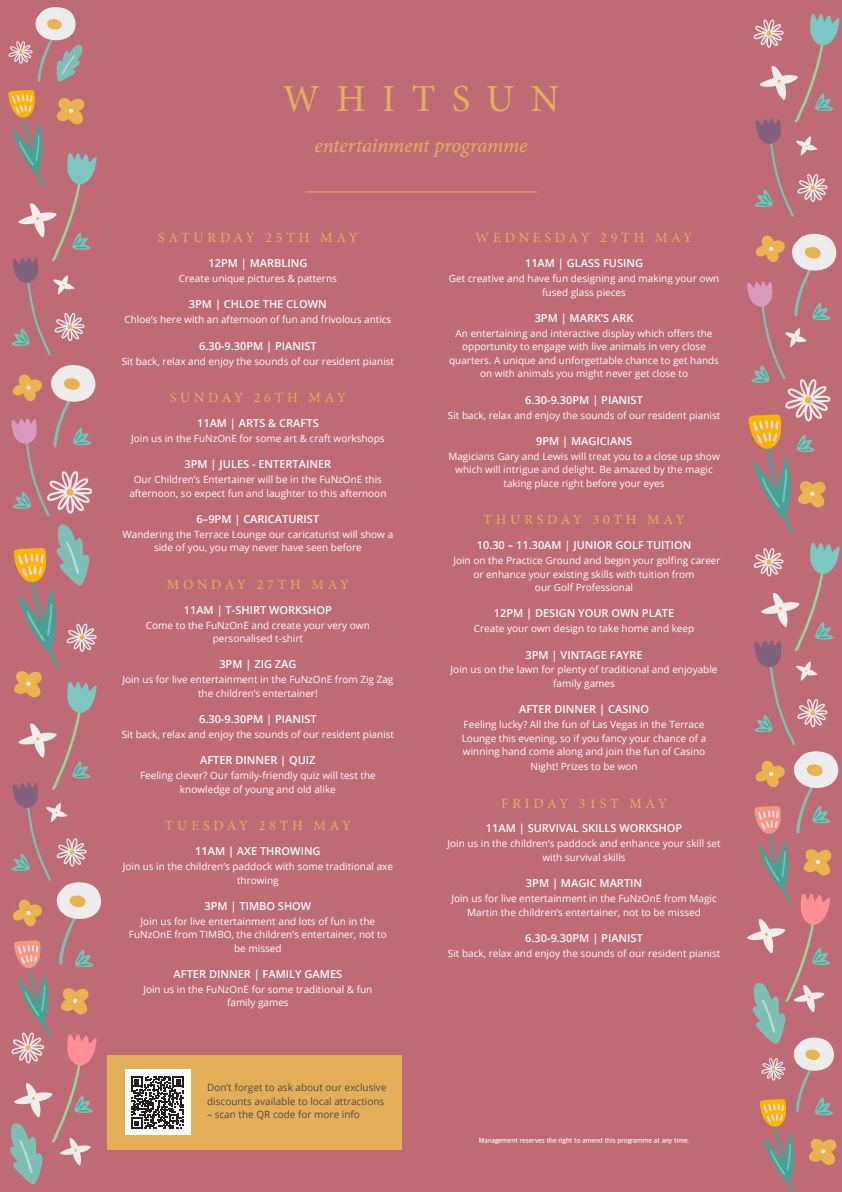
<style>
.page{position:relative;width:842px;height:1192px;background:#bf6b76}
.page>*{position:absolute;margin:0;border:0;box-sizing:border-box;transform-origin:0 0}
.t1{font:38.3px "Minion Pro";letter-spacing:.43em;color:#e4af58}
.t2{font:20.25px "Minion Pro It Capt";letter-spacing:-.01em;color:#e4af58}
.t3{font:14px "Minion Pro";letter-spacing:.27em;color:#e4af58}
.t4{font:600 11px "Open Sans";color:#fff}
.t5{font:10px/13.5px "Open Sans";color:#fff;text-align:center}
.t6{font:10px/13.5px "Open Sans";color:#4b4c4d}
.t7{font:600 7px "Apple SD Gothic Neo";color:#fff}
</style>
<div class="page">
<hr style="left:305px;top:192px;width:232px;height:1px;background:#e4af58">
<div style="left:108px;top:1055px;width:294px;height:95px;background:#e4af58"></div>
<div style="left:125px;top:1070px;width:65px;height:65px;background:#fff"></div>
<svg style="left:131px;top:1076px;width:53px;height:53px"></svg>
<svg style="left:8px;top:7px;width:75px;height:75px"></svg>
<svg style="left:11px;top:365px;width:85px;height:152px"></svg>
<svg style="left:10px;top:524px;width:91px;height:660px"></svg>
<svg style="left:747px;top:543px;width:92px;height:649px"></svg>
<svg style="left:8px;top:90px;width:89px;height:266px"></svg>
<svg style="left:753px;top:14px;width:86px;height:203px"></svg>
<svg style="left:747px;top:234px;width:89px;height:301px"></svg>
<p class="t1" style="left:283px;top:73px;width:278px">WHITSUN</p>
<p class="t2" style="left:314px;top:131px;width:215px">entertainment programme</p>
<p class="t3" style="left:158px;top:229px;width:201px">SATURDAY 25TH MAY</p>
<p class="t4" style="left:208px;top:256px;width:100px">12PM | MARBLING</p>
<p class="t5" style="left:179px;top:272px;width:159px">Create unique pictures &amp; patterns</p>
<p class="t4" style="left:189px;top:297px;width:139px">3PM | CHLOE THE CLOWN</p>
<p class="t5" style="left:124px;top:313px;width:268px">Chloe’s here with an afternoon of fun and frivolous antics</p>
<p class="t4" style="left:199px;top:338px;width:119px">6.30-9.30PM | PIANIST</p>
<p class="t5" style="left:122px;top:354px;width:274px">Sit back, relax and enjoy the sounds of our resident pianist</p>
<p class="t3" style="left:170px;top:388px;width:178px">SUNDAY 26TH MAY</p>
<p class="t4" style="left:197px;top:415px;width:123px">11AM | ARTS &amp; CRAFTS</p>
<p class="t5" style="left:131px;top:431px;width:255px">Join us in the FuNzOnE for some art &amp; craft workshops</p>
<p class="t4" style="left:185px;top:457px;width:148px">3PM | JULES - ENTERTAINER</p>
<p class="t5" style="left:129px;top:472px;width:259px">Our Children’s Entertainer will be in the FuNzOnE this afternoon, so expect fun and laughter to this afternoon</p>
<p class="t4" style="left:197px;top:511px;width:124px">6–9PM | CARICATURIST</p>
<p class="t5" style="left:123px;top:527px;width:272px">Wandering the Terrace Lounge our caricaturist will show a side of you, you may never have seen before</p>
<p class="t3" style="left:167px;top:575px;width:184px">MONDAY 27TH MAY</p>
<p class="t4" style="left:184px;top:602px;width:150px">11AM | T-SHIRT WORKSHOP</p>
<p class="t5" style="left:146px;top:618px;width:225px">Come to the FuNzOnE and create your very own personalised t-shirt</p>
<p class="t4" style="left:219px;top:657px;width:79px">3PM | ZIG ZAG</p>
<p class="t5" style="left:122px;top:673px;width:273px">Join us for live entertainment in the FuNzOnE from Zig Zag the children’s entertainer!</p>
<p class="t4" style="left:199px;top:712px;width:119px">6.30-9.30PM | PIANIST</p>
<p class="t5" style="left:122px;top:727px;width:274px">Sit back, relax and enjoy the sounds of our resident pianist</p>
<p class="t4" style="left:200px;top:753px;width:117px">AFTER DINNER | QUIZ</p>
<p class="t5" style="left:140px;top:769px;width:237px">Feeling clever? Our family-friendly quiz will test the knowledge of young and old alike</p>
<p class="t3" style="left:165px;top:816px;width:188px">TUESDAY 28TH MAY</p>
<p class="t4" style="left:195px;top:844px;width:127px">11AM | AXE THROWING</p>
<p class="t5" style="left:123px;top:859px;width:272px">Join us in the children’s paddock with some traditional axe throwing</p>
<p class="t4" style="left:204px;top:898px;width:108px">3PM | TIMBO SHOW</p>
<p class="t5" style="left:129px;top:914px;width:259px">Join us for live entertainment and lots of fun in the<br>FuNzOnE from TIMBO, the children’s entertainer, not to be missed</p>
<p class="t4" style="left:174px;top:966px;width:170px">AFTER DINNER | FAMILY GAMES</p>
<p class="t5" style="left:143px;top:982px;width:231px">Join us in the FuNzOnE for some traditional &amp; fun family games</p>
<p class="t6" style="left:207px;top:1081px;width:181px">Don’t forget to ask about our exclusive discounts available to local attractions</p>
<p class="t6" style="left:207px;top:1108px;width:154px">– scan the QR code for more info</p>
<p class="t3" style="left:476px;top:229px;width:218px">WEDNESDAY 29TH MAY</p>
<p class="t4" style="left:525px;top:256px;width:119px">11AM | GLASS FUSING</p>
<p class="t5" style="left:449px;top:272px;width:272px">Get creative and have fun designing and making your own fused glass pieces</p>
<p class="t4" style="left:535px;top:310px;width:100px">3PM | MARK’S ARK</p>
<p class="t5" style="left:449px;top:326px;width:271px">An entertaining and interactive display which offers the opportunity to engage with live animals in very close quarters. A unique and unforgettable chance to get hands on with animals you might never get close to</p>
<p class="t4" style="left:525px;top:392px;width:119px">6.30-9.30PM | PIANIST</p>
<p class="t5" style="left:448px;top:408px;width:274px">Sit back, relax and enjoy the sounds of our resident pianist</p>
<p class="t4" style="left:536px;top:433px;width:98px">9PM | MAGICIANS</p>
<p class="t5" style="left:448px;top:449px;width:273px">Magicians Gary and Lewis will treat you to a close up show which will intrigue and delight. Be amazed by the magic taking place right before your eyes</p>
<p class="t3" style="left:483px;top:510px;width:203px">THURSDAY 30TH MAY</p>
<p class="t4" style="left:477px;top:538px;width:216px">10.30 – 11.30AM | JUNIOR GOLF TUITION</p>
<p class="t5" style="left:453px;top:553px;width:269px">Join on the Practice Ground and begin your golfing career or enhance your existing skills with tuition from<br>our Golf Professional</p>
<p class="t4" style="left:494px;top:606px;width:182px">12PM | DESIGN YOUR OWN PLATE</p>
<p class="t5" style="left:474px;top:622px;width:222px">Create your own design to take home and keep</p>
<p class="t4" style="left:525px;top:647px;width:119px">3PM | VINTAGE FAYRE</p>
<p class="t5" style="left:451px;top:663px;width:268px">Join us on the lawn for plenty of traditional and enjoyable family games</p>
<p class="t4" style="left:519px;top:702px;width:131px">AFTER DINNER | CASINO</p>
<p class="t5" style="left:462px;top:717px;width:246px;text-align:left">Feeling lucky? All the fun of Las Vegas in the Terrace<br>Lounge this evening, so if you fancy your chance of a winning hand come along and join the fun of Casino</p>
<p class="t5" style="left:530px;top:759px;width:109px">Night! Prizes to be won</p>
<p class="t3" style="left:501px;top:794px;width:167px">FRIDAY 31ST MAY</p>
<p class="t4" style="left:486px;top:821px;width:198px">11AM | SURVIVAL SKILLS WORKSHOP</p>
<p class="t5" style="left:447px;top:837px;width:275px">Join us in the children’s paddock and enhance your skill set with survival skills</p>
<p class="t4" style="left:526px;top:876px;width:118px">3PM | MAGIC MARTIN</p>
<p class="t5" style="left:451px;top:891px;width:267px">Join us for live entertainment in the FuNzOnE from Magic<br>Martin the children’s entertainer, not to be missed</p>
<p class="t4" style="left:525px;top:930px;width:119px">6.30-9.30PM | PIANIST</p>
<p class="t5" style="left:448px;top:946px;width:274px">Sit back, relax and enjoy the sounds of our resident pianist</p>
<p class="t7" style="left:479px;top:1136px;width:212px">Management reserves the right to amend this programme at any time.</p>
</div>
